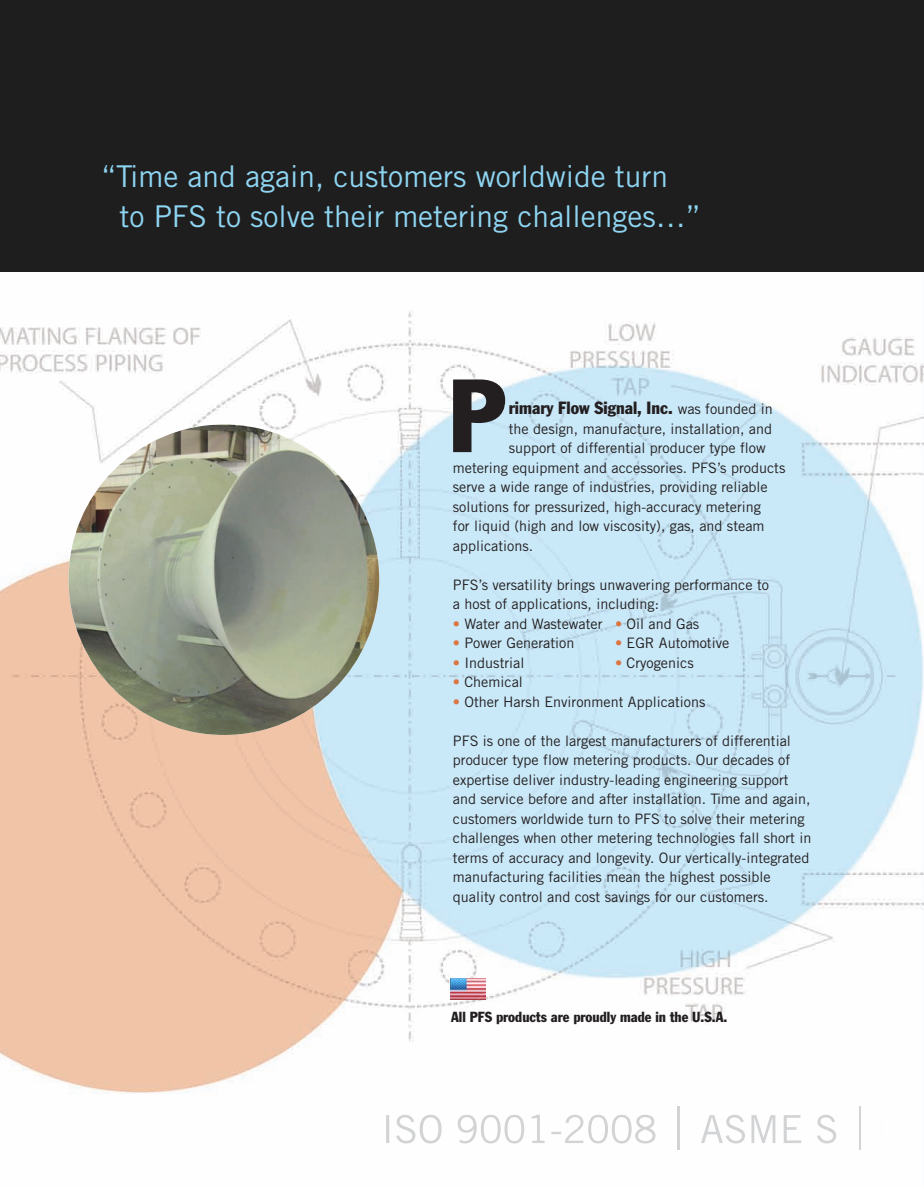
<style>
.page{position:relative;width:924px;height:1188px;background:#fff}
.page>*{position:absolute;margin:0;border:0;box-sizing:border-box;transform-origin:0 0}
.t1{font:condensed 102px "Franklin Gothic";color:#231f20}
.t2{font:30px/40.5px "Trade Gothic";color:#8ed5f2}
.t3{font:condensed 17.4px "Franklin Gothic";color:#231f20}
.t4{font:14.4px/19.5px "Trade Gothic";color:#231f20}
.t5{font:condensed 14.4px "Franklin Gothic";color:#231f20}
.s1{font-family:"Trade Gothic";font-stretch:normal;font-size:14.4px}
.s2{color:#db7643}
</style>
<div class="page">
<img style="left:0;top:271px;width:923px;height:879px">
<div style="left:0;top:0;width:923px;height:271px;background:#1f1e1e"></div>
<img style="left:69px;top:424px;width:310px;height:311px;border-radius:155px">
<img style="left:386px;top:1115px;width:269px;height:28px">
<img style="left:677px;top:1107px;width:2px;height:42px">
<img style="left:701px;top:1115px;width:135px;height:28px">
<img style="left:858px;top:1107px;width:2px;height:42px">
<img style="left:885px;top:1115px;width:38px;height:28px">
<img style="left:450px;top:978px;width:35px;height:21px">
<h2 class="t2" style="left:119px;top:158px;width:582px;text-indent:-18px">“Time and again, customers worldwide turn<br>to PFS to solve their metering challenges…”</h2>
<h1 class="t1" style="left:448px;top:379px;width:58px">P</h1>
<p class="t3" style="left:508px;top:402px;width:265px">rimary Flow Signal, Inc. <span class="s1">was founded in</span></p>
<p class="t4" style="left:508px;top:420px;width:265px">the design, manufacture, installation, and</p>
<p class="t4" style="left:508px;top:440px;width:258px">support of differential producer type flow</p>
<p class="t4" style="left:453px;top:459px;width:334px">metering equipment and accessories. PFS’s products</p>
<p class="t4" style="left:453px;top:479px;width:316px">serve a wide range of industries, providing reliable</p>
<p class="t4" style="left:453px;top:498px;width:309px">solutions for pressurized, high-accuracy metering</p>
<p class="t4" style="left:453px;top:518px;width:313px">for liquid (high and low viscosity), gas, and steam</p>
<p class="t4" style="left:453px;top:537px;width:82px">applications.</p>
<p class="t4" style="left:453px;top:576px;width:317px">PFS’s versatility brings unwavering performance to a host of applications, including:</p>
<p class="t4" style="left:453px;top:615px;width:248px"><span class="s2">•</span> Water and Wastewater <span class="s2">•</span> Oil and Gas</p>
<p class="t4" style="left:453px;top:635px;width:123px"><span class="s2">•</span> Power Generation</p>
<p class="t4" style="left:615px;top:635px;width:116px"><span class="s2">•</span> EGR Automotive</p>
<p class="t4" style="left:453px;top:654px;width:73px"><span class="s2">•</span> Industrial</p>
<p class="t4" style="left:615px;top:654px;width:80px"><span class="s2">•</span> Cryogenics</p>
<p class="t4" style="left:453px;top:674px;width:71px"><span class="s2">•</span> Chemical</p>
<p class="t4" style="left:453px;top:693px;width:254px"><span class="s2">•</span> Other Harsh Environment Applications</p>
<p class="t4" style="left:453px;top:732px;width:360px">PFS is one of the largest manufacturers of differential producer type flow metering products. Our decades of expertise deliver industry-leading engineering support and service before and after installation. Time and again, customers worldwide turn to PFS to solve their metering challenges when other metering technologies fall short in terms of accuracy and longevity. Our vertically-integrated manufacturing facilities mean the highest possible quality control and cost savings for our customers.</p>
<p class="t5" style="left:451px;top:1012px;width:277px">All PFS products are proudly made in the U.S.A.</p>
</div>
